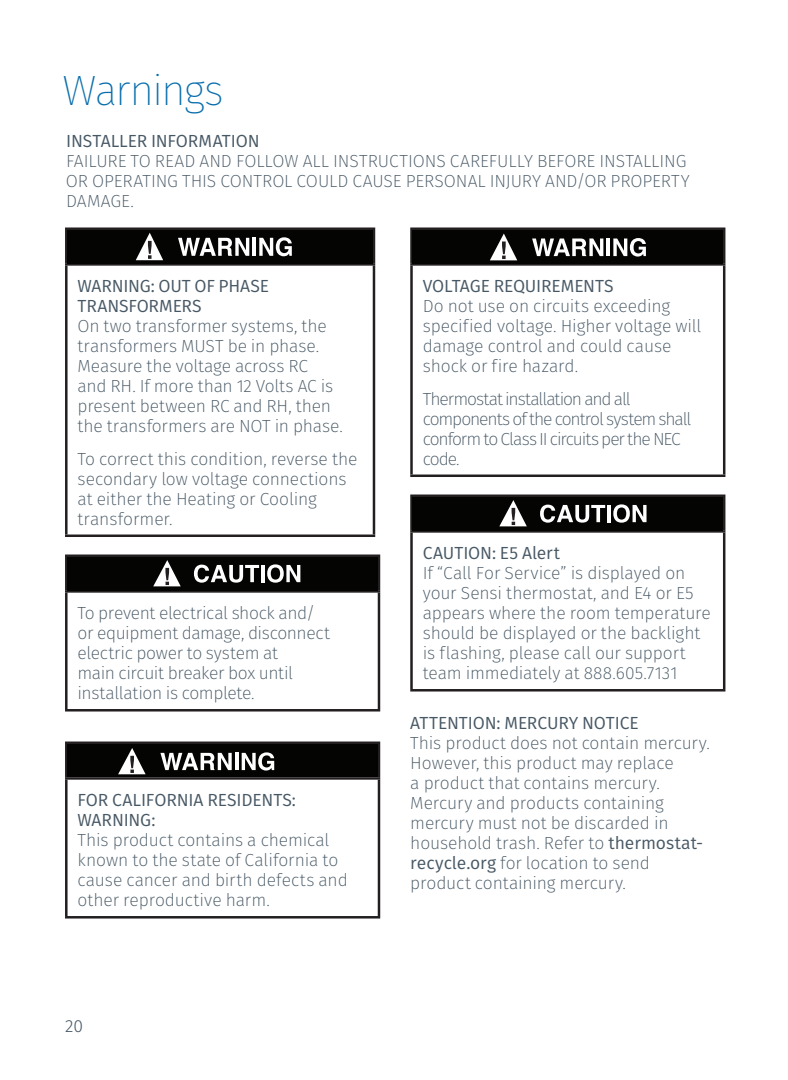
<style>
.page{position:relative;width:788px;height:1080px;background:#fff}
.page>*{position:absolute;margin:0;border:0;box-sizing:border-box;transform-origin:0 0}
.t1{font:200 42.5px "Fira Sans";letter-spacing:-.045em;color:#0a6ead}
.Warning{font:200 17.5px/20px "Fira Sans";letter-spacing:-.01em;color:#475865}
.Warning_Head{font:17.5px/20px "Fira Sans";letter-spacing:-.01em;color:#475865}
.Warning-2{font:200 17.5px/20px "Fira Sans";letter-spacing:-.06em;color:#475865}
.t2{font:300 17.5px "Fira Sans";color:#475865}
.s1{font-weight:400}
</style>
<div class="page">
<hr style="left:65px;top:228px;width:310px;height:2px;background:#231f20">
<hr style="left:65px;top:230px;width:3px;height:33px;background:#231f20">
<hr style="left:372px;top:230px;width:3px;height:33px;background:#231f20">
<hr style="left:65px;top:263px;width:310px;height:3px;background:#231f20">
<hr style="left:65px;top:266px;width:3px;height:269px;background:#231f20">
<hr style="left:372px;top:266px;width:3px;height:269px;background:#231f20">
<hr style="left:65px;top:535px;width:310px;height:2px;background:#231f20">
<div style="left:68px;top:230px;width:305px;height:33px;background:#040503"></div>
<svg style="left:178px;top:238px;width:71px;height:18px"></svg>
<hr style="left:252px;top:238px;width:4px;height:18px;background:#fff">
<svg style="left:259px;top:237px;width:33px;height:19px"></svg>
<svg style="left:136px;top:233px;width:27px;height:27px"></svg>
<hr style="left:65px;top:555px;width:315px;height:2px;background:#231f20">
<hr style="left:65px;top:557px;width:3px;height:33px;background:#231f20">
<hr style="left:378px;top:557px;width:2px;height:33px;background:#231f20">
<hr style="left:65px;top:590px;width:315px;height:3px;background:#231f20">
<hr style="left:65px;top:593px;width:3px;height:116px;background:#231f20">
<hr style="left:378px;top:593px;width:2px;height:116px;background:#231f20">
<hr style="left:65px;top:709px;width:315px;height:3px;background:#231f20">
<div style="left:68px;top:557px;width:310px;height:33px;background:#040503"></div>
<svg style="left:194px;top:565px;width:65px;height:18px"></svg>
<hr style="left:261px;top:565px;width:3px;height:17px;background:#fff">
<svg style="left:267px;top:564px;width:33px;height:19px"></svg>
<svg style="left:153px;top:560px;width:28px;height:26px"></svg>
<hr style="left:65px;top:742px;width:315px;height:2px;background:#231f20">
<hr style="left:65px;top:744px;width:3px;height:33px;background:#231f20">
<hr style="left:378px;top:744px;width:2px;height:33px;background:#231f20">
<hr style="left:65px;top:777px;width:315px;height:3px;background:#231f20">
<hr style="left:65px;top:780px;width:3px;height:136px;background:#231f20">
<hr style="left:378px;top:780px;width:2px;height:136px;background:#231f20">
<hr style="left:65px;top:916px;width:315px;height:3px;background:#231f20">
<div style="left:68px;top:744px;width:310px;height:33px;background:#040503"></div>
<svg style="left:160px;top:753px;width:72px;height:17px"></svg>
<hr style="left:235px;top:753px;width:3px;height:17px;background:#fff">
<svg style="left:242px;top:752px;width:32px;height:19px"></svg>
<svg style="left:118px;top:748px;width:28px;height:26px"></svg>
<hr style="left:410px;top:228px;width:315px;height:2px;background:#231f20">
<hr style="left:410px;top:230px;width:2px;height:33px;background:#231f20">
<hr style="left:722px;top:230px;width:3px;height:33px;background:#231f20">
<hr style="left:410px;top:263px;width:315px;height:3px;background:#231f20">
<hr style="left:410px;top:266px;width:2px;height:209px;background:#231f20">
<hr style="left:722px;top:266px;width:3px;height:209px;background:#231f20">
<hr style="left:410px;top:475px;width:315px;height:2px;background:#231f20">
<div style="left:412px;top:230px;width:310px;height:33px;background:#040503"></div>
<svg style="left:532px;top:239px;width:71px;height:17px"></svg>
<hr style="left:606px;top:239px;width:4px;height:17px;background:#fff">
<svg style="left:613px;top:238px;width:33px;height:19px"></svg>
<svg style="left:490px;top:234px;width:27px;height:26px"></svg>
<hr style="left:410px;top:495px;width:315px;height:2px;background:#231f20">
<hr style="left:410px;top:497px;width:2px;height:33px;background:#231f20">
<hr style="left:722px;top:497px;width:3px;height:33px;background:#231f20">
<hr style="left:410px;top:530px;width:315px;height:3px;background:#231f20">
<hr style="left:410px;top:533px;width:2px;height:156px;background:#231f20">
<hr style="left:722px;top:533px;width:3px;height:156px;background:#231f20">
<hr style="left:410px;top:689px;width:315px;height:3px;background:#231f20">
<div style="left:412px;top:497px;width:310px;height:33px;background:#040503"></div>
<svg style="left:540px;top:505px;width:65px;height:18px"></svg>
<hr style="left:607px;top:505px;width:3px;height:17px;background:#fff">
<svg style="left:613px;top:504px;width:33px;height:19px"></svg>
<svg style="left:499px;top:500px;width:28px;height:26px"></svg>
<p class="t1" style="left:63px;top:60px;width:163px">Warnings</p>
<p class="Warning_Head" style="left:66px;top:131px;width:195px">INSTALLER INFORMATION</p>
<p class="Warning" style="left:66px;top:151px;width:625px">FAILURE TO READ AND FOLLOW ALL INSTRUCTIONS CAREFULLY BEFORE INSTALLING<br>OR OPERATING THIS CONTROL COULD CAUSE PERSONAL INJURY AND/OR PROPERTY<br>DAMAGE.</p>
<p class="Warning_Head" style="left:78px;top:276px;width:193px">WARNING: OUT OF PHASE<br>TRANSFORMERS</p>
<p class="Warning" style="left:78px;top:316px;width:267px">On two transformer systems, the transformers MUST be in phase.<br>Measure the voltage across RC<br>and RH. If more than 12 Volts AC is present between RC and RH, then the transformers are NOT in phase.</p>
<p class="Warning" style="left:78px;top:448px;width:281px">To correct this condition, reverse the secondary low voltage connections at either the Heating or Cooling transformer.</p>
<p class="Warning" style="left:78px;top:603px;width:254px">To prevent electrical shock and/ or equipment damage, disconnect electric power to system at<br>main circuit breaker box until installation is complete.</p>
<p class="Warning_Head" style="left:78px;top:790px;width:220px">FOR CALIFORNIA RESIDENTS:<br>WARNING:</p>
<p class="Warning" style="left:78px;top:830px;width:272px">This product contains a chemical known to the state of California to cause cancer and birth defects and other reproductive harm.</p>
<p class="t2" style="left:65px;top:1013px;width:20px">20</p>
<p class="Warning_Head" style="left:422px;top:276px;width:192px">VOLTAGE REQUIREMENTS</p>
<p class="Warning" style="left:422px;top:296px;width:280px">Do not use on circuits exceeding specified voltage. Higher voltage will damage control and could cause shock or fire hazard.</p>
<p class="Warning-2" style="left:422px;top:388px;width:270px">Thermostat installation and all components of the control system shall conform to Class II circuits per the NEC code.</p>
<p class="Warning_Head" style="left:422px;top:543px;width:139px">CAUTION: E5 Alert</p>
<p class="Warning" style="left:422px;top:563px;width:290px">If “Call For Service” is displayed on your Sensi thermostat, and E4 or E5 appears where the room temperature should be displayed or the backlight is flashing, please call our support team immediately at 888.605.7131</p>
<p class="Warning_Head" style="left:410px;top:713px;width:230px">ATTENTION: MERCURY NOTICE</p>
<p class="Warning" style="left:410px;top:733px;width:301px">This product does not contain mercury.<br>However, this product may replace<br>a product that contains mercury.<br>Mercury and products containing mercury must not be discarded in household trash. Refer to <span class="s1">thermostat&shy;recycle.org</span> for location to send product containing mercury.</p>
</div>
